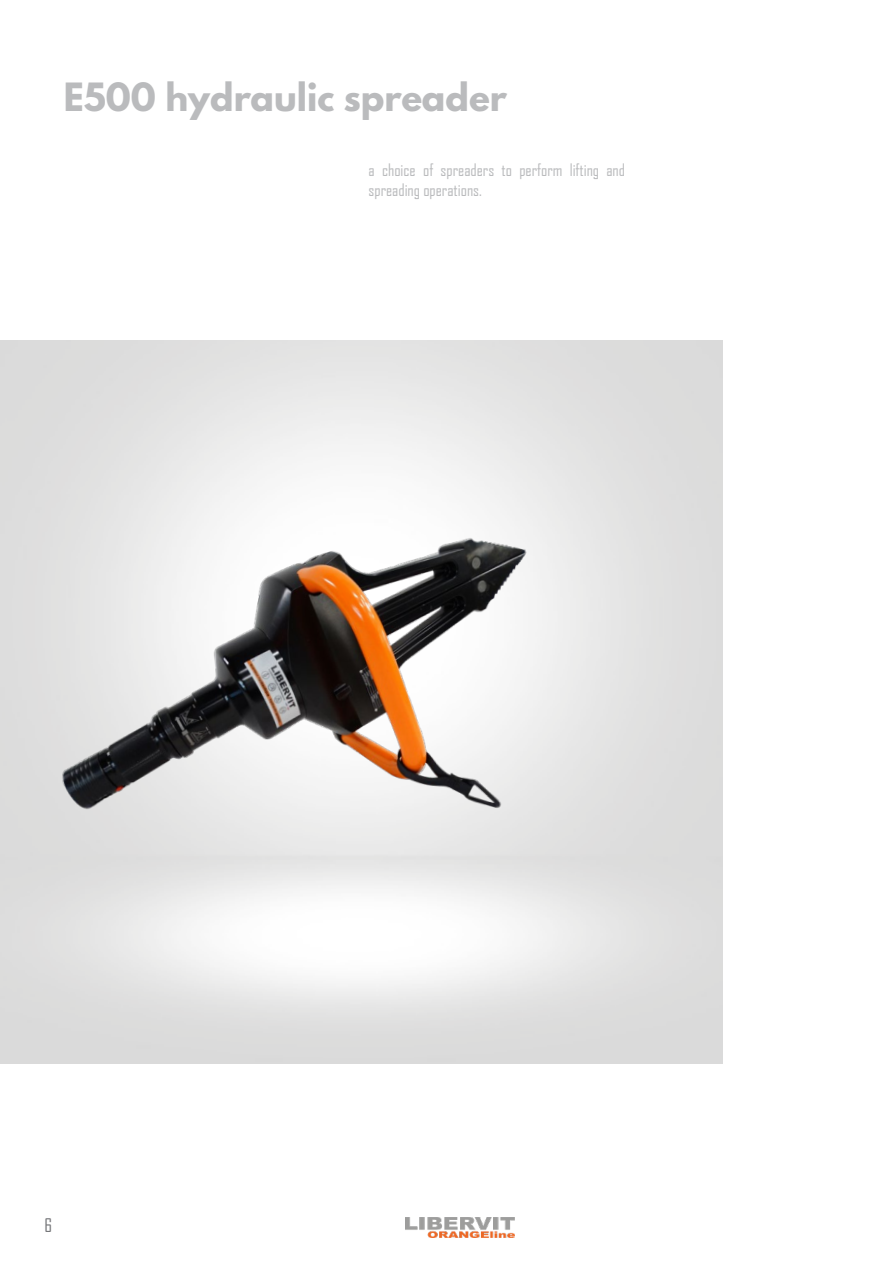
<style>
.page{position:relative;width:893px;height:1263px;background:#fff}
.page>*{position:absolute;margin:0;border:0;box-sizing:border-box;transform-origin:0 0}
.t1{font:700 34.5px "League Spartan";color:#babbbd}
.t2{font:18px "Agency FB";color:#76777a}
.t3{font:16.5px/19.8px "Agency FB";color:#babbbd}
</style>
<div class="page">
<img style="left:406px;top:1217px;width:108px;height:21px">
<img style="left:37px;top:495px;width:532px;height:406px">
<h1 class="t1" style="left:64px;top:70px;width:445px">E500 hydraulic spreader</h1>
<p class="t3" style="left:369px;top:160px;width:258px">a choice of spreaders to perform lifting and spreading operations.</p>
<p class="t2" style="left:45px;top:1214px;width:9px">6</p>
</div>
